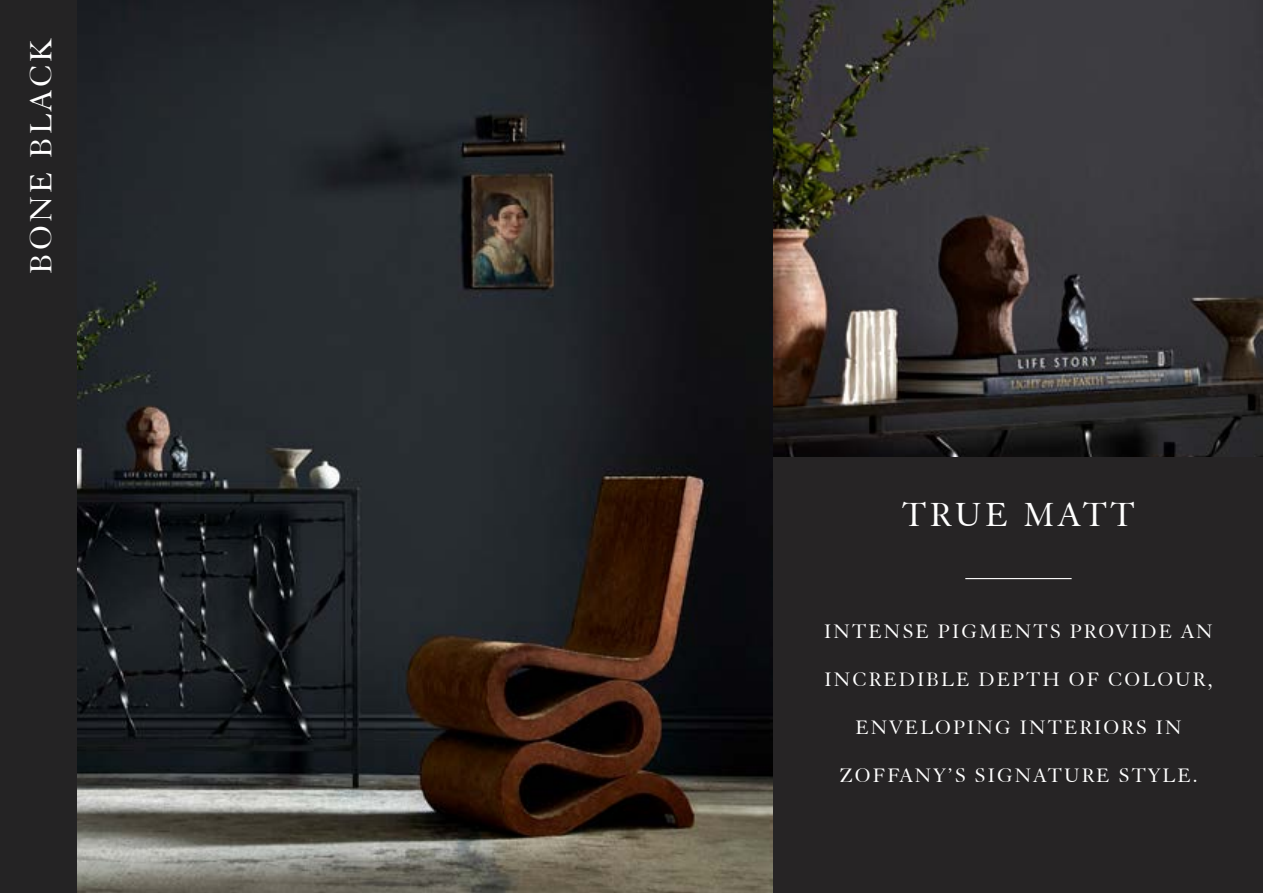
<style>
.page{position:relative;width:1263px;height:893px;background:#fff}
.page>*{position:absolute;margin:0;border:0;box-sizing:border-box;transform-origin:0 0}
.t1{font:36px "Elegant Garamond BT";letter-spacing:.1em;color:#fff}
.t2{font:33px "Elegant Garamond BT";letter-spacing:.1em;color:#fff}
.t3{font:21px "Elegant Garamond BT";letter-spacing:.1em;color:#fff}
</style>
<div class="page">
<img style="left:77px;top:0;width:697px;height:893px">
<img style="left:774px;top:0;width:489px;height:458px">
<div style="left:0;top:0;width:77px;height:893px;background:#242324"></div>
<div style="left:774px;top:458px;width:489px;height:435px;background:#262425"></div>
<hr style="left:965px;top:578px;width:106px;height:1px;background:#fff">
<h2 class="t2" style="left:21px;top:273px;width:237px;rotate:-90deg">BONE BLACK</h2>
<h1 class="t1" style="left:902px;top:493px;width:234px">TRUE MATT</h1>
<p class="t3" style="left:824px;top:619px;width:390px">INTENSE PIGMENTS PROVIDE AN</p>
<p class="t3" style="left:824px;top:667px;width:390px">INCREDIBLE DEPTH OF COLOUR,</p>
<p class="t3" style="left:855px;top:715px;width:328px">ENVELOPING INTERIORS IN</p>
<p class="t3" style="left:839px;top:763px;width:360px">ZOFFANY’S SIGNATURE STYLE.</p>
</div>
